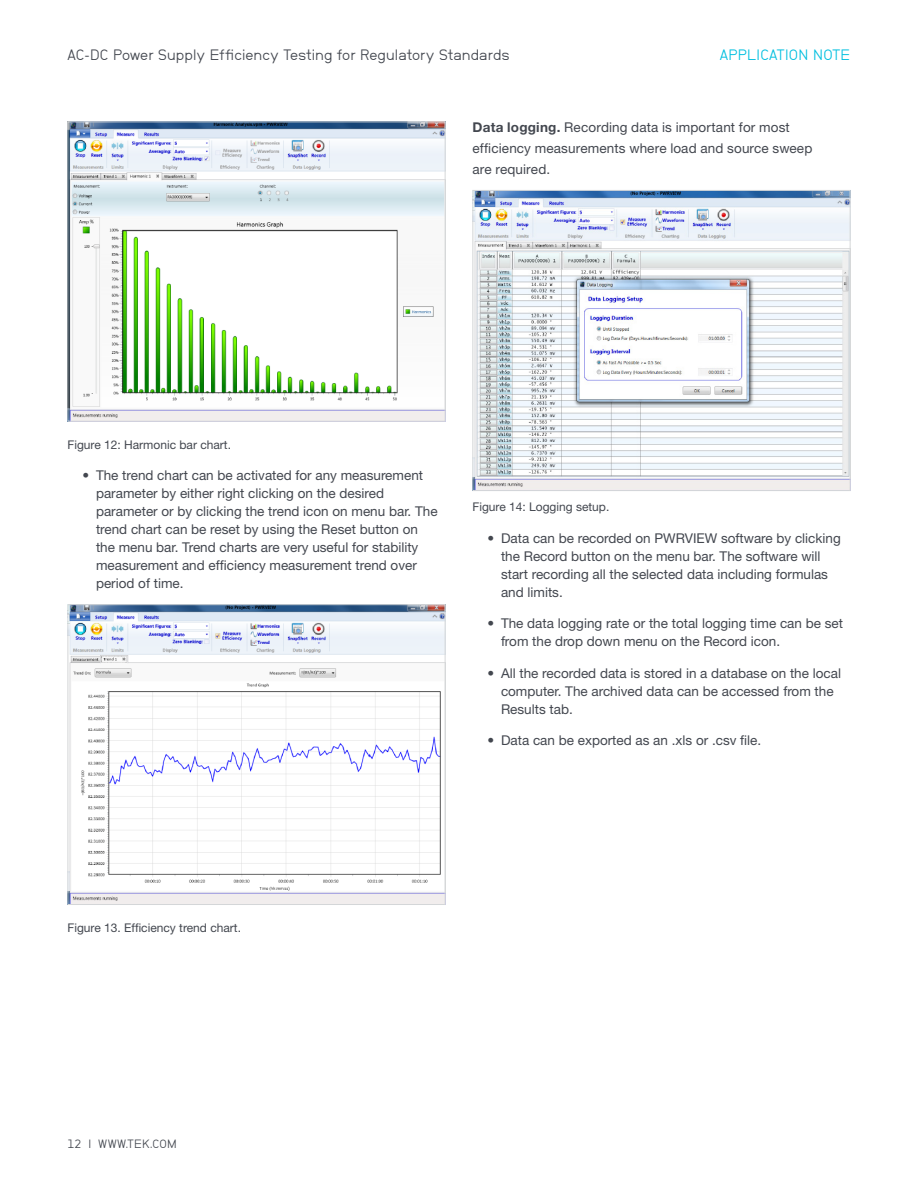
<style>
.page{position:relative;width:918px;height:1188px;background:#fff}
.page>*{position:absolute;margin:0;border:0;box-sizing:border-box;transform-origin:0 0}
.t1{font:15px "NB Grotesk";letter-spacing:.005em;color:#43474f}
.t2{font:15px "NB Grotesk";letter-spacing:.02em;color:#00bfdf}
.t3{font:13.5px/18px "Helvetica Neue";color:#43474f}
.t4{font:12px "Helvetica Neue";color:#43474f}
.t5{font:12px "NB Grotesk";letter-spacing:.025em;color:#43474f}
.s1{font-weight:700}
</style>
<div class="page">
<img style="left:70px;top:124px;width:374px;height:296px">
<div style="left:68px;top:122px;width:378px;height:300px;border:1px solid #d5d7d8"></div>
<img style="left:69px;top:606px;width:374px;height:297px">
<div style="left:67px;top:604px;width:378px;height:301px;border:1px solid #d5d7d8"></div>
<img style="left:474px;top:192px;width:374px;height:297px">
<div style="left:472px;top:190px;width:378px;height:301px;border:1px solid #d5d7d8"></div>
<p class="t1" style="left:68px;top:46px;width:444px">AC-DC Power Supply Efficiency Testing for Regulatory Standards</p>
<p class="t2" style="left:720px;top:46px;width:132px">APPLICATION NOTE</p>
<p class="t3" style="left:472px;top:117px;width:341px;line-height:21px"><span class="s1">Data logging.</span> Recording data is important for most efficiency measurements where load and source sweep are required.</p>
<p class="t4" style="left:68px;top:437px;width:165px">Figure 12: Harmonic bar chart.</p>
<p class="t3" style="left:96px;top:466px;width:343px;text-indent:-14px">• The trend chart can be activated for any measurement parameter by either right clicking on the desired parameter or by clicking the trend icon on menu bar. The trend chart can be reset by using the Reset button on the menu bar. Trend charts are very useful for stability measurement and efficiency measurement trend over period of time.</p>
<p class="t4" style="left:472px;top:500px;width:138px">Figure 14: Logging setup.</p>
<p class="t3" style="left:501px;top:529px;width:341px;text-indent:-14px">• Data can be recorded on PWRVIEW software by clicking the Record button on the menu bar. The software will start recording all the selected data including formulas and limits.</p>
<p class="t3" style="left:501px;top:614px;width:344px;text-indent:-14px">• The data logging rate or the total logging time can be set from the drop down menu on the Record icon.</p>
<p class="t3" style="left:501px;top:664px;width:342px;text-indent:-14px">• All the recorded data is stored in a database on the local computer. The archived data can be accessed from the<br>Results tab.</p>
<p class="t3" style="left:488px;top:731px;width:275px">• Data can be exported as an .xls or .csv file.</p>
<p class="t4" style="left:68px;top:920px;width:175px">Figure 13. Efficiency trend chart.</p>
<p class="t5" style="left:68px;top:1136px;width:111px">12 | WWW.TEK.COM</p>
</div>
